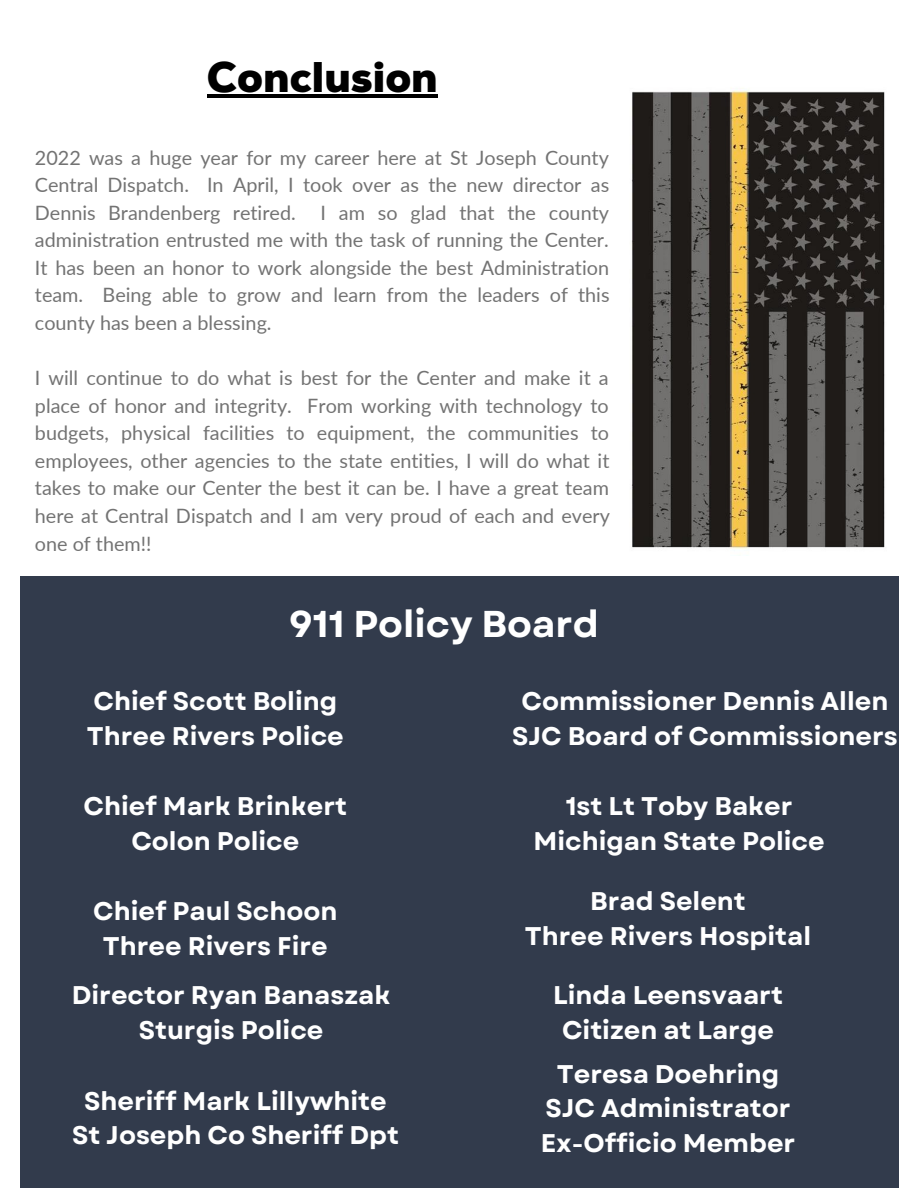
<style>
.page{position:relative;width:918px;height:1188px;background:#fff}
.page>*{position:absolute;margin:0;border:0;box-sizing:border-box;transform-origin:0 0}
.t1{font:900 42.75px "Nexa";color:#000}
.t2{font:700 37.35px "Garet";color:#fff}
.t3{font:700 25.5px "Garet";color:#fff}
.t4{font:19.8px/27.6px "Lato";color:#737373;text-align:justify}
</style>
<div class="page">
<div style="left:20px;top:577px;width:878px;height:611px;background:#323b4c"></div>
<img style="left:631px;top:90px;width:254px;height:459px">
<hr style="left:207px;top:94px;width:231px;height:4px;background:#000">
<p class="t1" style="left:207px;top:52px;width:232px">Conclusion</p>
<p class="t4" style="left:35px;top:143px;width:576px">2022 was a huge year for my career here at St Joseph County Central Dispatch. In April, I took over as the new director as Dennis Brandenberg retired. I am so glad that the county administration entrusted me with the task of running the Center.<br>It has been an honor to work alongside the best Administration team. Being able to grow and learn from the leaders of this county has been a blessing.</p>
<p class="t4" style="left:35px;top:364px;width:576px">I will continue to do what is best for the Center and make it a place of honor and integrity. From working with technology to budgets, physical facilities to equipment, the communities to employees, other agencies to the state entities, I will do what it takes to make our Center the best it can be. I have a great team here at Central Dispatch and I am very proud of each and every one of them!!</p>
<p class="t2" style="left:289px;top:597px;width:312px">911 Policy Board</p>
<p class="t3" style="left:93px;top:683px;width:245px">Chief Scott Boling</p>
<p class="t3" style="left:87px;top:717px;width:258px">Three Rivers Police</p>
<p class="t3" style="left:84px;top:788px;width:265px">Chief Mark Brinkert</p>
<p class="t3" style="left:131px;top:823px;width:170px">Colon Police</p>
<p class="t3" style="left:93px;top:893px;width:246px">Chief Paul Schoon</p>
<p class="t3" style="left:103px;top:928px;width:226px">Three Rivers Fire</p>
<p class="t3" style="left:72px;top:977px;width:320px">Director Ryan Banaszak</p>
<p class="t3" style="left:139px;top:1012px;width:186px">Sturgis Police</p>
<p class="t3" style="left:84px;top:1082px;width:304px">Sheriff Mark Lillywhite</p>
<p class="t3" style="left:72px;top:1117px;width:328px">St Joseph Co Sheriff Dpt</p>
<p class="t3" style="left:522px;top:683px;width:368px">Commissioner Dennis Allen</p>
<p class="t3" style="left:512px;top:717px;width:387px">SJC Board of Commissioners</p>
<p class="t3" style="left:566px;top:788px;width:228px">1st Lt Toby Baker</p>
<p class="t3" style="left:534px;top:823px;width:293px">Michigan State Police</p>
<p class="t3" style="left:590px;top:882px;width:157px">Brad Selent</p>
<p class="t3" style="left:525px;top:917px;width:288px">Three Rivers Hospital</p>
<p class="t3" style="left:553px;top:977px;width:231px">Linda Leensvaart</p>
<p class="t3" style="left:562px;top:1012px;width:214px">Citizen at Large</p>
<p class="t3" style="left:557px;top:1055px;width:224px">Teresa Doehring</p>
<p class="t3" style="left:546px;top:1090px;width:247px">SJC Administrator</p>
<p class="t3" style="left:541px;top:1125px;width:256px">Ex-Officio Member</p>
</div>
